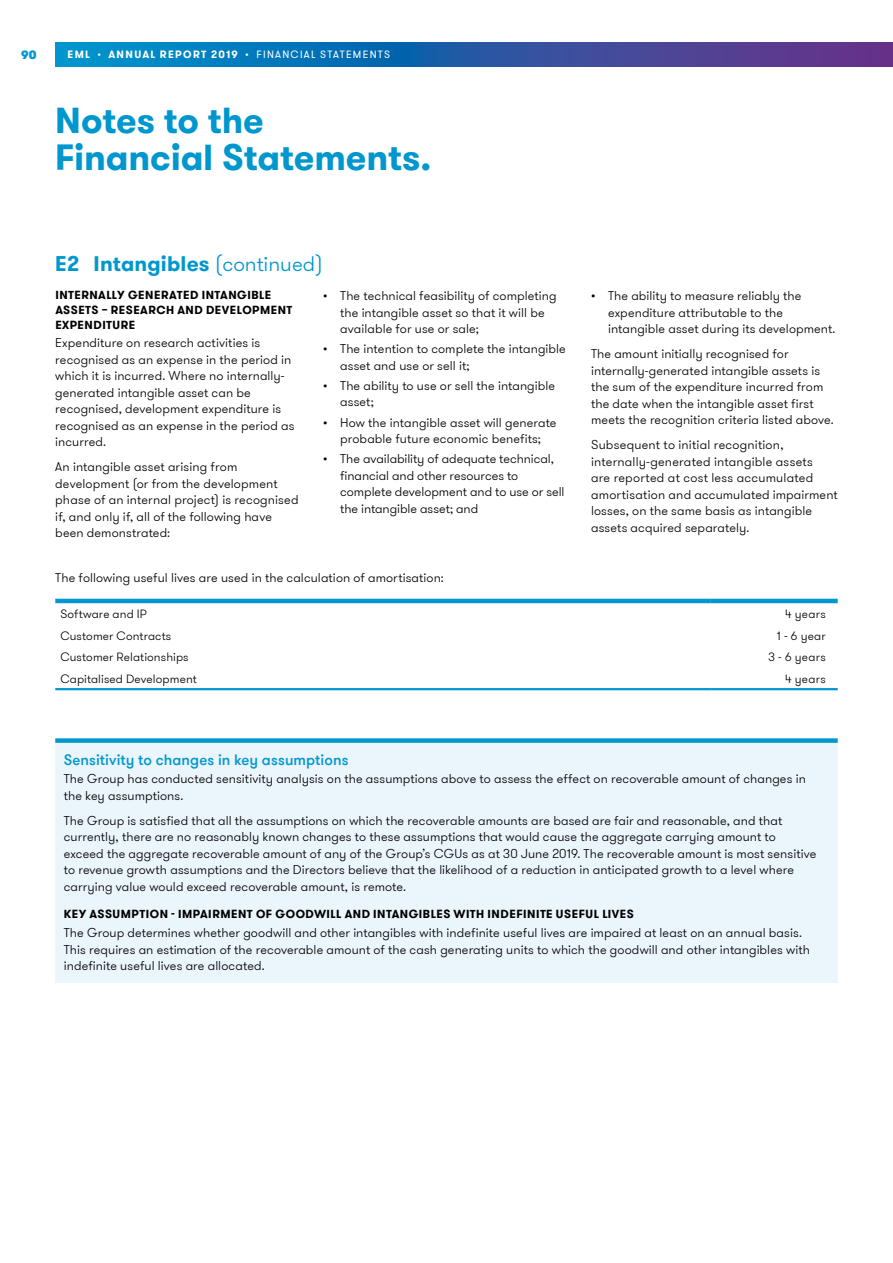
<style>
.page{position:relative;width:893px;height:1263px;background:#fff}
.page>*{position:absolute;margin:0;border:0;box-sizing:border-box;transform-origin:0 0}
.t1{font:700 36px/37.5px "GT Walsheim Pro";letter-spacing:-.005em;color:#0097ce}
.t2{font:700 21px "GT Walsheim Pro";letter-spacing:.01em;color:#0097ce}
.t3{font:500 15px "GT Walsheim Pro";letter-spacing:.005em;color:#0097ce}
.t4{font:300 12.75px/16.5px "GT Walsheim Pro";letter-spacing:.01em;color:#000}
.t5{font:300 12px "GT Walsheim Pro";letter-spacing:.01em;color:#000}
.t6{font:900 12px "GT Walsheim Pro";color:#0097ce}
.t7{font:700 11.7px/15px "GT Walsheim Pro";letter-spacing:.04em;color:#000}
.t8{font:700 10.5px "GT Walsheim Pro";letter-spacing:.125em;color:#fff}
.s1{font-weight:500}
.s2{font-weight:400}
.s3{font-weight:300}
</style>
<div class="page">
<hr style="left:55px;top:688px;width:655px;height:2px;background:#0097ce">
<hr style="left:710px;top:688px;width:128px;height:2px;background:#0097ce">
<hr style="left:55px;top:599px;width:655px;height:4px;background:#0097ce">
<hr style="left:710px;top:599px;width:128px;height:4px;background:#0097ce">
<div style="left:55px;top:740px;width:783px;height:243px;background:#ebf5fc"></div>
<div style="left:55px;top:738px;width:783px;height:5px;background:#0097ce"></div>
<svg style="left:55px;top:43px;width:838px;height:23px;background:#275ea8"></svg>
<p class="t6" style="left:21px;top:46px;width:17px">90</p>
<p class="t8" style="left:68px;top:48px;width:324px">EML <span class="s1">•</span> ANNUAL REPORT 2019 <span class="s1">•</span> <span class="s2">FINANCIAL STATEMENTS</span></p>
<h1 class="t1" style="left:55px;top:102px;width:377px">Notes to the<br>Financial Statements.</h1>
<h2 class="t2" style="left:55px;top:250px;width:269px">E2 Intangibles <span class="s3">(continued)</span></h2>
<p class="t7" style="left:55px;top:287px;width:239px">INTERNALLY GENERATED INTANGIBLE<br>ASSETS – RESEARCH AND DEVELOPMENT<br>EXPENDITURE</p>
<p class="t4" style="left:55px;top:335px;width:241px">Expenditure on research activities is recognised as an expense in the period in which it is incurred. Where no internally&shy;generated intangible asset can be recognised, development expenditure is recognised as an expense in the period as incurred.</p>
<p class="t4" style="left:55px;top:459px;width:245px">An intangible asset arising from development (or from the development phase of an internal project) is recognised if, and only if, all of the following have been demonstrated:</p>
<p class="t4" style="left:340px;top:288px;width:218px;text-indent:-17px">• The technical feasibility of completing the intangible asset so that it will be available for use or sale;</p>
<p class="t4" style="left:340px;top:341px;width:227px;text-indent:-17px">• The intention to complete the intangible asset and use or sell it;</p>
<p class="t4" style="left:340px;top:377px;width:216px;text-indent:-17px">• The ability to use or sell the intangible asset;</p>
<p class="t4" style="left:323px;top:414px;width:235px;text-align:center">• How the intangible asset will generate probable future economic benefits;</p>
<p class="t4" style="left:340px;top:451px;width:226px;text-indent:-17px">• The availability of adequate technical, financial and other resources to complete development and to use or sell the intangible asset; and</p>
<p class="t4" style="left:608px;top:288px;width:229px;text-indent:-17px">• The ability to measure reliably the expenditure attributable to the intangible asset during its development.</p>
<p class="t4" style="left:591px;top:346px;width:244px">The amount initially recognised for internally-generated intangible assets is the sum of the expenditure incurred from the date when the intangible asset first meets the recognition criteria listed above.</p>
<p class="t4" style="left:591px;top:437px;width:248px">Subsequent to initial recognition, internally-generated intangible assets<br>are reported at cost less accumulated amortisation and accumulated impairment losses, on the same basis as intangible assets acquired separately.</p>
<p class="t4" style="left:55px;top:569px;width:390px">The following useful lives are used in the calculation of amortisation:</p>
<p class="t5" style="left:60px;top:606px;width:88px">Software and IP</p>
<p class="t5" style="left:785px;top:606px;width:42px">4 years</p>
<p class="t5" style="left:60px;top:628px;width:112px">Customer Contracts</p>
<p class="t5" style="left:777px;top:628px;width:50px">1 - 6 year</p>
<p class="t5" style="left:60px;top:649px;width:130px">Customer Relationships</p>
<p class="t5" style="left:768px;top:649px;width:59px">3 - 6 years</p>
<p class="t5" style="left:60px;top:671px;width:138px">Capitalised Development</p>
<p class="t5" style="left:785px;top:671px;width:42px">4 years</p>
<p class="t3" style="left:64px;top:750px;width:286px">Sensitivity to changes in key assumptions</p>
<p class="t4" style="left:64px;top:771px;width:744px">The Group has conducted sensitivity analysis on the assumptions above to assess the effect on recoverable amount of changes in the key assumptions.</p>
<p class="t4" style="left:64px;top:812px;width:754px">The Group is satisfied that all the assumptions on which the recoverable amounts are based are fair and reasonable, and that currently, there are no reasonably known changes to these assumptions that would cause the aggregate carrying amount to exceed the aggregate recoverable amount of any of the Group’s CGUs as at 30 June 2019. The recoverable amount is most sensitive to revenue growth assumptions and the Directors believe that the likelihood of a reduction in anticipated growth to a level where carrying value would exceed recoverable amount, is remote.</p>
<p class="t7" style="left:64px;top:907px;width:571px">KEY ASSUMPTION - IMPAIRMENT OF GOODWILL AND INTANGIBLES WITH INDEFINITE USEFUL LIVES</p>
<p class="t4" style="left:64px;top:925px;width:748px">The Group determines whether goodwill and other intangibles with indefinite useful lives are impaired at least on an annual basis.<br>This requires an estimation of the recoverable amount of the cash generating units to which the goodwill and other intangibles with indefinite useful lives are allocated.</p>
</div>
